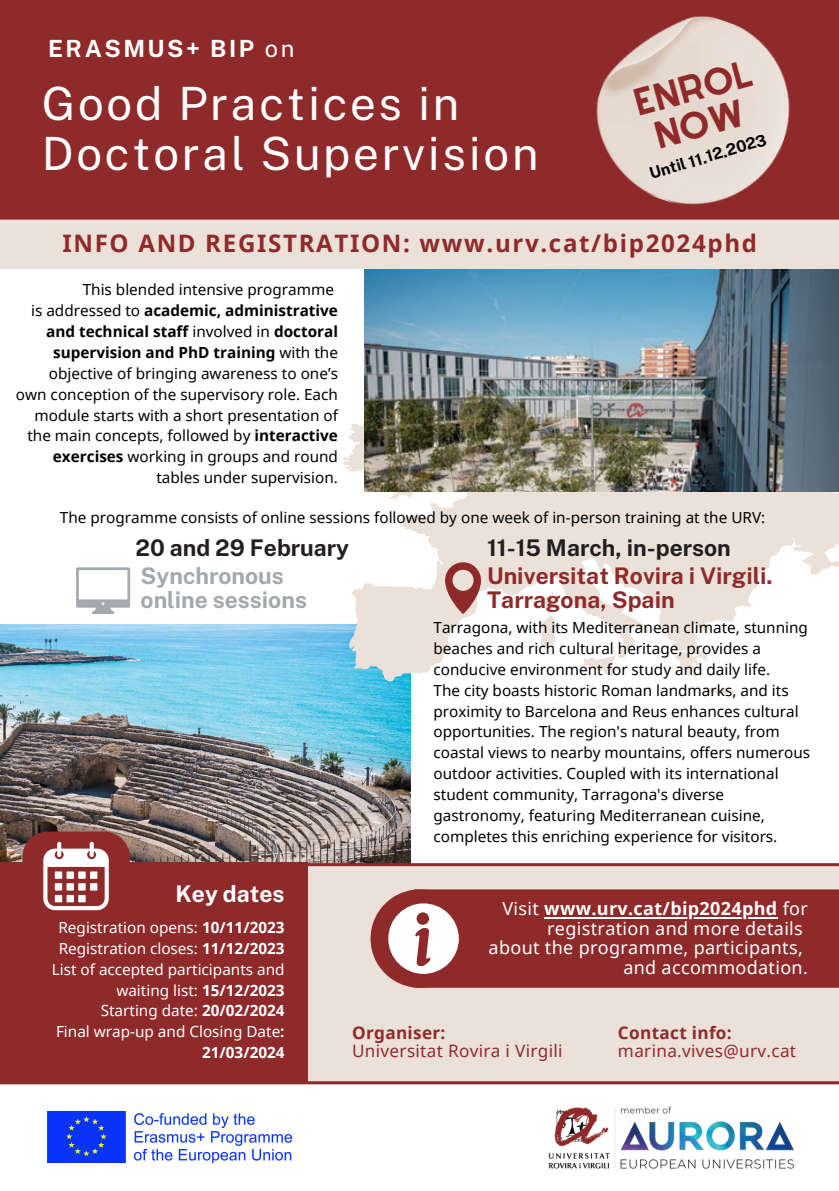
<style>
.page{position:relative;width:839px;height:1191px;background:#fff}
.page>*{position:absolute;margin:0;border:0;box-sizing:border-box;transform-origin:0 0}
.t1{font:45.8px "Public Sans";letter-spacing:.06em;color:#fff}
.t2{font:33.6px "Alyssum Sans";color:#8f2a2b}
.t3{font:700 24px "Noto Sans";letter-spacing:.07em;color:#8f2a2b}
.t4{font:700 23.6px "Public Sans";letter-spacing:.105em;color:#fff}
.t5{font:700 23px/24.4px "Public Sans";color:#8f2a2b}
.t6{font:700 23px "Public Sans";color:#231f20}
.t7{font:700 23px "Public Sans";color:#a3a9ac}
.t8{font:700 23px "Public Sans";color:#fff}
.t9{font:18px/19.6px "Noto Sans";letter-spacing:.02em;color:#fff;text-align:right}
.t10{font:17.2px "Noto Sans";letter-spacing:.02em;color:#8f2a2b}
.t11{font:700 17.2px "Noto Sans";letter-spacing:.02em;color:#8f2a2b}
.t12{font:700 16px "Public Sans";color:#000}
.t13{font:15.2px/20.8px "Noto Sans";color:#000}
.t14{font:15.2px/20.8px "Noto Sans";color:#fff;text-align:right}
.s1{font-weight:400}
.s2{font-weight:700}
</style>
<div class="page">
<div style="left:0;top:866px;width:838px;height:219px;background:#ebe1d8"></div>
<img style="left:0;top:625px;width:411px;height:238px">
<svg style="left:703px;top:687px;width:32px;height:9px"></svg>
<svg style="left:349px;top:424px;width:489px;height:258px;fill:#ebe1d8"></svg>
<div style="left:0;top:0;width:838px;height:220px;background:#8f2a2b"></div>
<img style="left:364px;top:269px;width:474px;height:222px">
<svg style="left:445px;top:562px;width:36px;height:52px;background:#bd8581"></svg>
<div style="left:0;top:220px;width:838px;height:49px;background:#ebe1d8"></div>
<svg style="left:76px;top:567px;width:54px;height:47px"></svg>
<hr style="left:0;top:863px;width:838px;height:3px;background:#8f2a2b">
<img style="left:573px;top:0;width:241px;height:231px">
<div style="left:0;top:863px;width:308px;height:221px;background:#8f2a2b"></div>
<svg style="left:22px;top:832px;width:108px;height:79px"></svg>
<div style="left:55px;top:871px;width:7px;height:8px;background:#fff"></div>
<div style="left:55px;top:883px;width:7px;height:8px;background:#fff"></div>
<div style="left:55px;top:895px;width:7px;height:7px;background:#fff"></div>
<div style="left:66px;top:871px;width:8px;height:8px;background:#fff"></div>
<div style="left:66px;top:883px;width:8px;height:8px;background:#fff"></div>
<div style="left:66px;top:895px;width:8px;height:7px;background:#fff"></div>
<div style="left:78px;top:871px;width:8px;height:8px;background:#fff"></div>
<div style="left:78px;top:883px;width:8px;height:8px;background:#fff"></div>
<div style="left:78px;top:895px;width:8px;height:7px;background:#fff"></div>
<div style="left:90px;top:871px;width:7px;height:8px;background:#fff"></div>
<div style="left:90px;top:883px;width:7px;height:8px;background:#fff"></div>
<img style="left:47px;top:1112px;width:246px;height:51px">
<img style="left:548px;top:1106px;width:246px;height:63px">
<div style="left:400px;top:889px;width:438px;height:99px;background:#8f2a2b"></div>
<div style="left:370px;top:889px;width:99px;height:99px;background:#8f2a2b;border-radius:50%"></div>
<hr style="left:544px;top:917px;width:233px;height:1px;background:#fff">
<svg style="left:388px;top:903px;width:71px;height:71px"></svg>
<hr style="left:0;top:1081px;width:838px;height:3px;background:#8f2a2b">
<div style="left:654px;top:99px;width:91px;height:49px;background:#e6dad0"></div>
<p class="t4" style="left:48px;top:35px;width:248px">ERASMUS+ BIP <span class="s1">on</span></p>
<p class="t1" style="left:42px;top:77px;width:419px">Good Practices in</p>
<p class="t1" style="left:42px;top:127px;width:498px">Doctoral Supervision</p>
<p class="t2" style="left:629px;top:84px;width:123px;rotate:-15deg">ENROL</p>
<p class="t12" style="left:647px;top:165px;width:123px;rotate:-17deg">Until 11.12.2023</p>
<p class="t3" style="left:62px;top:226px;width:696px">INFO AND REGISTRATION: www.urv.cat/bip2024phd</p>
<p class="t13" style="left:83px;top:279px;width:253px">This blended intensive programme</p>
<p class="t13" style="left:16px;top:300px;width:323px;text-align:right">is addressed to <span class="s2">academic, administrative and technical staff</span> involved in <span class="s2">doctoral supervision and PhD training</span> with the objective of bringing awareness to one’s own conception of the supervisory role. Each module starts with a short presentation of the main concepts, followed by <span class="s2">interactive exercises</span> working in groups and round tables under supervision.</p>
<p class="t13" style="left:60px;top:507px;width:707px">The programme consists of online sessions followed by one week of in-person training at the URV:</p>
<p class="t7" style="left:141px;top:562px;width:145px">Synchronous</p>
<p class="t7" style="left:141px;top:586px;width:168px">online sessions</p>
<p class="t6" style="left:135px;top:534px;width:215px">20 and 29 February</p>
<p class="t6" style="left:487px;top:534px;width:245px">11-15 March, in-person</p>
<p class="t5" style="left:487px;top:563px;width:287px">Universitat Rovira i Virgili.<br>Tarragona, Spain</p>
<p class="t13" style="left:433px;top:617px;width:376px">Tarragona, with its Mediterranean climate, stunning beaches and rich cultural heritage, provides a conducive environment for study and daily life.</p>
<p class="t13" style="left:433px;top:679px;width:378px">The city boasts historic Roman landmarks, and its proximity to Barcelona and Reus enhances cultural opportunities. The region's natural beauty, from coastal views to nearby mountains, offers numerous outdoor activities. Coupled with its international student community, Tarragona's diverse gastronomy, featuring Mediterranean cuisine, completes this enriching experience for visitors.</p>
<p class="t8" style="left:175px;top:881px;width:111px">Key dates</p>
<p class="t14" style="left:58px;top:917px;width:228px">Registration opens: <span class="s2">10/11/2023</span></p>
<p class="t14" style="left:59px;top:937px;width:227px">Registration closes: <span class="s2">11/12/2023</span></p>
<p class="t14" style="left:52px;top:958px;width:234px">List of accepted participants and waiting list: <span class="s2">15/12/2023</span></p>
<p class="t14" style="left:101px;top:1000px;width:185px">Starting date: <span class="s2">20/02/2024</span></p>
<p class="t14" style="left:56px;top:1021px;width:230px">Final wrap-up and Closing Date<span class="s2">:<br>21/03/2024</span></p>
<p class="t9" style="left:502px;top:899px;width:307px">Visit <span class="s2">www.urv.cat/bip2024phd</span> for registration and more details</p>
<p class="t9" style="left:488px;top:938px;width:316px">about the programme, participants,</p>
<p class="t9" style="left:623px;top:957px;width:186px">and accommodation.</p>
<p class="t11" style="left:352px;top:1021px;width:95px">Organiser:</p>
<p class="t10" style="left:352px;top:1039px;width:212px">Universitat Rovira i Virgili</p>
<p class="t11" style="left:618px;top:1021px;width:115px">Contact info:</p>
<p class="t10" style="left:618px;top:1039px;width:180px">marina.vives@urv.cat</p>
</div>
